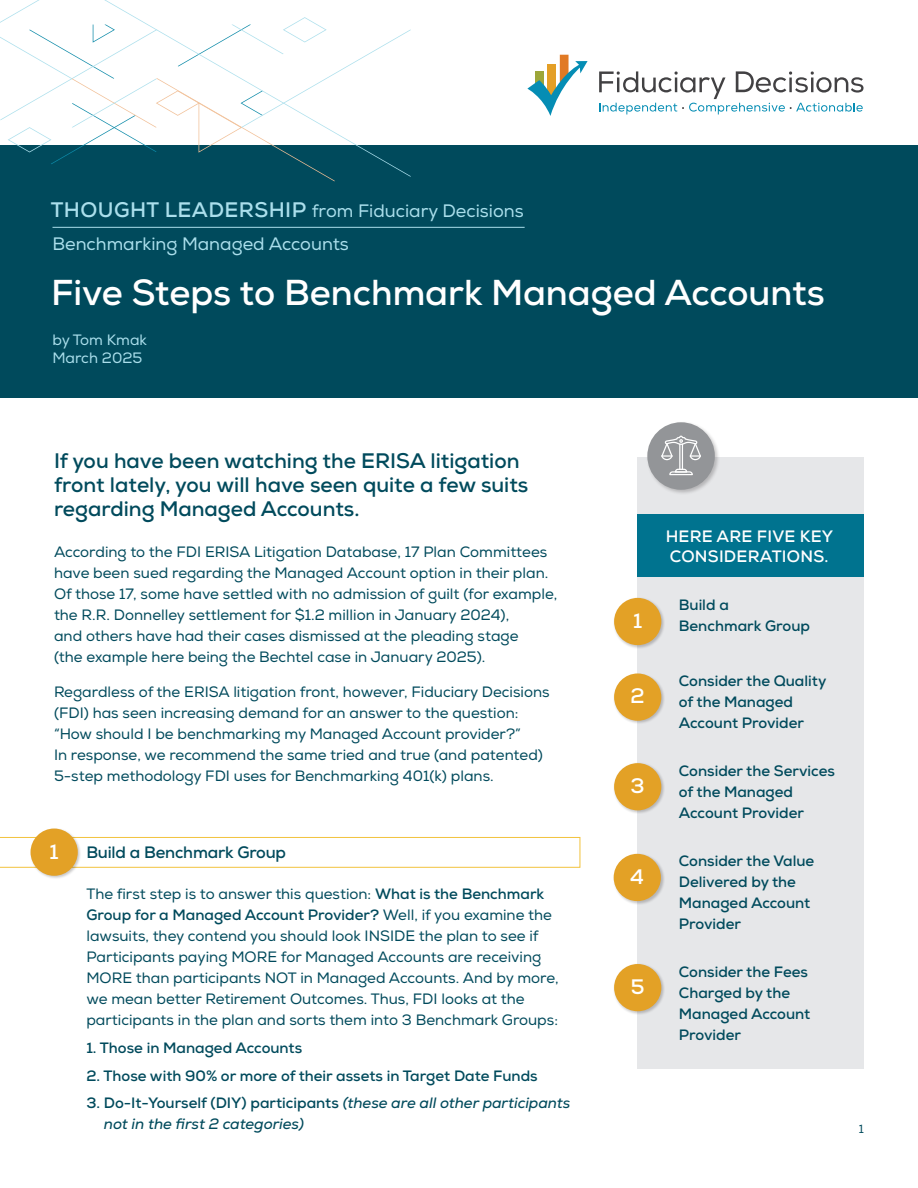
<style>
.page{position:relative;width:918px;height:1188px;background:#fff}
.page>*{position:absolute;margin:0;border:0;box-sizing:border-box;transform-origin:0 0}
.t1{font:700 36px "Nexa";color:#fff}
.t2{font:700 21px/24px "Nexa";color:#004a5c}
.t3{font:700 21px "Nexa";color:#fff}
.t4{font:18px "Nexa";color:#abdfec}
.t5{font:700 16.5px/19.5px "Nexa";letter-spacing:.015em;color:#fff}
.t6{font:700 16.5px "Nexa";letter-spacing:-.01em;color:#004a5c}
.t7{font:15px/21px "Nexa";color:#004a5c}
.t8{font:700 15px/21px "Nexa";color:#004a5c}
.t9{font:italic 15px/21px "Nexa";color:#004a5c}
.t10{font:15px "Nexa";color:#abdfec}
.t11{font:12px "Nexa";color:#004a5c}
.s1{font-weight:700;font-size:21px}
.s2{font-weight:700}
.s3{font-weight:700;font-style:normal}
</style>
<div class="page">
<div style="left:0;top:145px;width:918px;height:252px;background:#004a5c"></div>
<svg style="left:0;top:0;width:411px;height:181px"></svg>
<hr style="left:52px;top:227px;width:473px;height:1px;background:#abdfec">
<svg style="left:527px;top:55px;width:61px;height:61px"></svg>
<svg style="left:599px;top:71px;width:265px;height:43px"></svg>
<div style="left:637px;top:457px;width:227px;height:612px;background:#e6e7e9"></div>
<div style="left:637px;top:514px;width:227px;height:63px;background:#00738f"></div>
<div style="left:646px;top:421px;width:75px;height:75px;background:#231f20;opacity:.25"></div>
<div style="left:647px;top:422px;width:68px;height:68px;background:#939598;border-radius:50%"></div>
<svg style="left:661px;top:435px;width:40px;height:41px"></svg>
<div style="left:613px;top:597px;width:52px;height:52px;background:#231f20;opacity:.25"></div>
<div style="left:614px;top:598px;width:47px;height:47px;background:#e3a126;border-radius:50%"></div>
<div style="left:613px;top:673px;width:52px;height:52px;background:#231f20;opacity:.25"></div>
<div style="left:614px;top:674px;width:47px;height:47px;background:#e3a126;border-radius:50%"></div>
<div style="left:613px;top:762px;width:52px;height:52px;background:#231f20;opacity:.25"></div>
<div style="left:614px;top:763px;width:47px;height:47px;background:#e3a126;border-radius:50%"></div>
<div style="left:613px;top:853px;width:52px;height:52px;background:#231f20;opacity:.25"></div>
<div style="left:614px;top:854px;width:47px;height:47px;background:#e3a126;border-radius:50%"></div>
<div style="left:613px;top:963px;width:52px;height:52px;background:#231f20;opacity:.25"></div>
<div style="left:614px;top:964px;width:47px;height:47px;background:#e3a126;border-radius:50%"></div>
<svg style="left:0;top:837px;width:580px;height:31px"></svg>
<div style="left:30px;top:828px;width:52px;height:52px;background:#231f20;opacity:.25"></div>
<div style="left:31px;top:829px;width:47px;height:47px;background:#e3a126;border-radius:50%"></div>
<p class="t4" style="left:51px;top:200px;width:475px"><span class="s1">THOUGHT LEADERSHIP</span> from Fiduciary Decisions</p>
<p class="t4" style="left:52px;top:233px;width:298px">Benchmarking Managed Accounts</p>
<p class="t1" style="left:51px;top:269px;width:775px">Five Steps to Benchmark Managed Accounts</p>
<p class="t10" style="left:52px;top:331px;width:96px">by Tom Kmak</p>
<p class="t10" style="left:52px;top:349px;width:91px">March 2025</p>
<p class="t2" style="left:54px;top:449px;width:476px">If you have been watching the ERISA litigation front lately, you will have seen quite a few suits regarding Managed Accounts.</p>
<p class="t7" style="left:54px;top:542px;width:505px">According to the FDI ERISA Litigation Database, 17 Plan Committees have been sued regarding the Managed Account option in their plan.<br>Of those 17, some have settled with no admission of guilt (for example, the R.R. Donnelley settlement for $1.2 million in January 2024),<br>and others have had their cases dismissed at the pleading stage<br>(the example here being the Bechtel case in January 2025).</p>
<p class="t7" style="left:54px;top:682px;width:497px">Regardless of the ERISA litigation front, however, Fiduciary Decisions (FDI) has seen increasing demand for an answer to the question: “How should I be benchmarking my Managed Account provider?”<br>In response, we recommend the same tried and true (and patented)<br>5-step methodology FDI uses for Benchmarking 401(k) plans.</p>
<p class="t3" style="left:49px;top:838px;width:11px">1</p>
<p class="t6" style="left:86px;top:842px;width:201px">Build a Benchmark Group</p>
<p class="t7" style="left:86px;top:884px;width:474px">The first step is to answer this question: <span class="s2">What is the Benchmark Group for a Managed Account Provider?</span> Well, if you examine the lawsuits, they contend you should look INSIDE the plan to see if Participants paying MORE for Managed Accounts are receiving MORE than participants NOT in Managed Accounts. And by more, we mean better Retirement Outcomes. Thus, FDI looks at the participants in the plan and sorts them into 3 Benchmark Groups:</p>
<p class="t8" style="left:86px;top:1037px;width:217px">1. Those in Managed Accounts</p>
<p class="t8" style="left:86px;top:1065px;width:453px">2. Those with 90% or more of their assets in Target Date Funds</p>
<p class="t9" style="left:104px;top:1093px;width:468px;text-indent:-17px"><span class="s3">3. Do-It-Yourself (DIY) participants</span> (these are all other participants not in the first 2 categories)</p>
<p class="t3" style="left:633px;top:607px;width:11px">1</p>
<p class="t3" style="left:631px;top:683px;width:16px">2</p>
<p class="t3" style="left:631px;top:772px;width:16px">3</p>
<p class="t3" style="left:630px;top:863px;width:15px">4</p>
<p class="t3" style="left:631px;top:973px;width:15px">5</p>
<p class="t5" style="left:666px;top:527px;width:169px">HERE ARE FIVE KEY<br>CONSIDERATIONS.</p>
<p class="t8" style="left:679px;top:594px;width:133px">Build a<br>Benchmark Group</p>
<p class="t8" style="left:679px;top:670px;width:149px">Consider the Quality of the Managed<br>Account Provider</p>
<p class="t8" style="left:679px;top:760px;width:158px">Consider the Services of the Managed<br>Account Provider</p>
<p class="t8" style="left:679px;top:850px;width:137px">Consider the Value<br>Delivered by the<br>Managed Account<br>Provider</p>
<p class="t8" style="left:679px;top:961px;width:133px">Consider the Fees<br>Charged by the<br>Managed Account<br>Provider</p>
<p class="t11" style="left:859px;top:1122px;width:7px">1</p>
</div>
